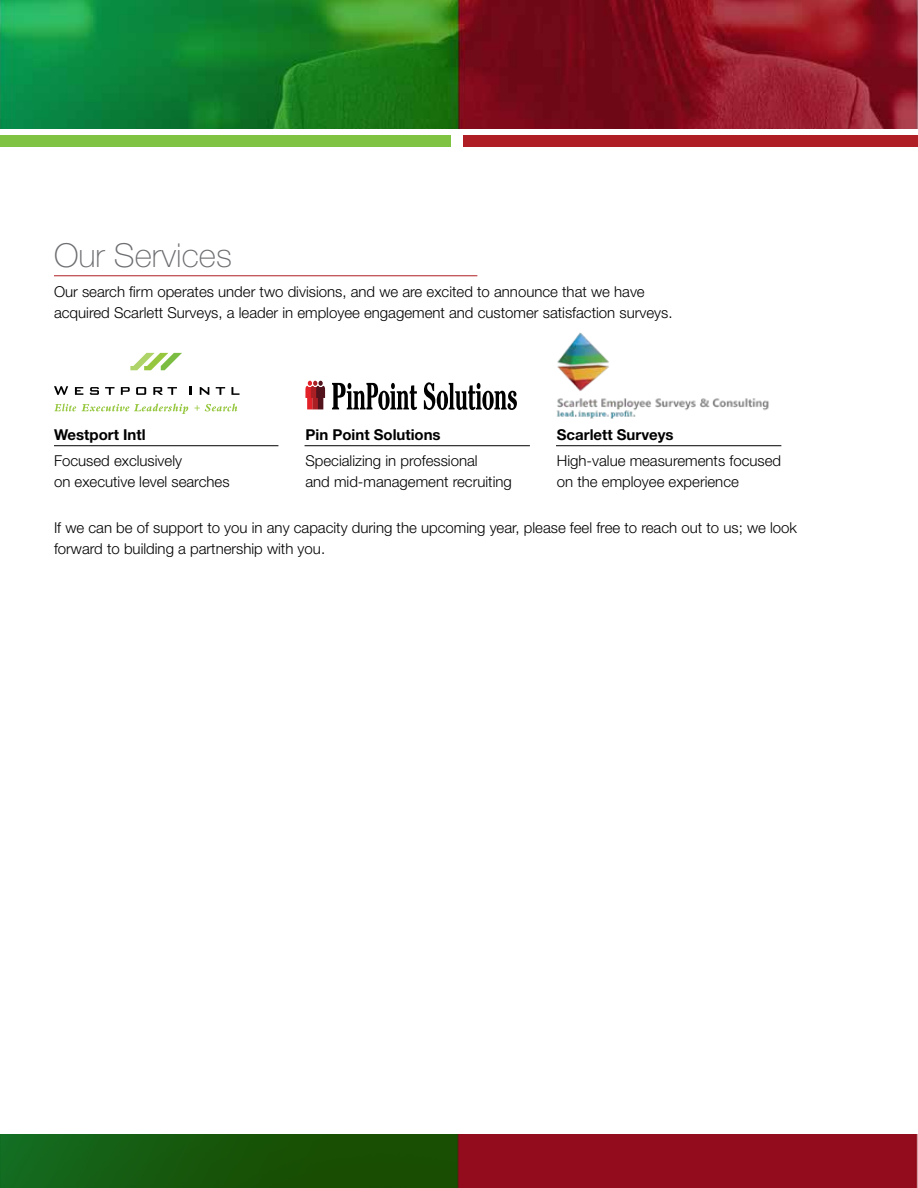
<style>
.page{position:relative;width:918px;height:1188px;background:#fff}
.page>*{position:absolute;margin:0;border:0;box-sizing:border-box;transform-origin:0 0}
.t1{font:100 33px "Helvetica Neue LT Std";color:#6d6e71}
.t2{font:300 15px/21px "Helvetica Neue LT Std";color:#000}
.t3{font:700 15px "Helvetica Neue LT Std";color:#000}
</style>
<div class="page">
<div style="left:464px;top:135px;width:453px;height:12px;background:#af1e24"></div>
<div style="left:0;top:135px;width:450px;height:12px;background:#80c342"></div>
<img style="left:0;top:0;width:918px;height:129px">
<img style="left:0;top:1134px;width:918px;height:54px">
<hr style="left:54px;top:445px;width:224px;height:1px;background:#000">
<hr style="left:305px;top:445px;width:225px;height:1px;background:#000">
<hr style="left:556px;top:445px;width:225px;height:1px;background:#000">
<svg style="left:305px;top:381px;width:20px;height:28px"></svg>
<svg style="left:332px;top:383px;width:85px;height:27px"></svg>
<svg style="left:424px;top:382px;width:93px;height:28px"></svg>
<svg style="left:130px;top:353px;width:52px;height:17px"></svg>
<svg style="left:54px;top:386px;width:14px;height:9px"></svg>
<svg style="left:75px;top:387px;width:8px;height:8px"></svg>
<svg style="left:90px;top:387px;width:9px;height:8px"></svg>
<svg style="left:105px;top:387px;width:10px;height:8px"></svg>
<svg style="left:121px;top:387px;width:9px;height:8px"></svg>
<svg style="left:136px;top:387px;width:10px;height:8px"></svg>
<svg style="left:153px;top:387px;width:24px;height:8px"></svg>
<svg style="left:189px;top:386px;width:2px;height:9px"></svg>
<svg style="left:200px;top:387px;width:9px;height:8px"></svg>
<svg style="left:216px;top:387px;width:9px;height:8px"></svg>
<svg style="left:231px;top:387px;width:9px;height:8px"></svg>
<svg style="left:54px;top:404px;width:22px;height:7px"></svg>
<svg style="left:82px;top:404px;width:106px;height:10px"></svg>
<svg style="left:194px;top:404px;width:43px;height:7px"></svg>
<hr style="left:54px;top:275px;width:423px;height:1px;background:#af1e23">
<img style="left:556px;top:333px;width:213px;height:86px">
<h1 class="t1" style="left:54px;top:236px;width:179px">Our Services</h1>
<p class="t2" style="left:54px;top:281px;width:620px">Our search firm operates under two divisions, and we are excited to announce that we have acquired Scarlett Surveys, a leader in employee engagement and customer satisfaction surveys.</p>
<p class="t3" style="left:54px;top:425px;width:93px">Westport Intl</p>
<p class="t2" style="left:54px;top:450px;width:177px">Focused exclusively<br>on executive level searches</p>
<p class="t3" style="left:305px;top:425px;width:137px">Pin Point Solutions</p>
<p class="t2" style="left:305px;top:450px;width:208px">Specializing in professional<br>and mid-management recruiting</p>
<p class="t3" style="left:557px;top:425px;width:118px">Scarlett Surveys</p>
<p class="t2" style="left:557px;top:450px;width:226px">High-value measurements focused on the employee experience</p>
<p class="t2" style="left:54px;top:517px;width:745px">If we can be of support to you in any capacity during the upcoming year, please feel free to reach out to us; we look forward to building a partnership with you.</p>
</div>
